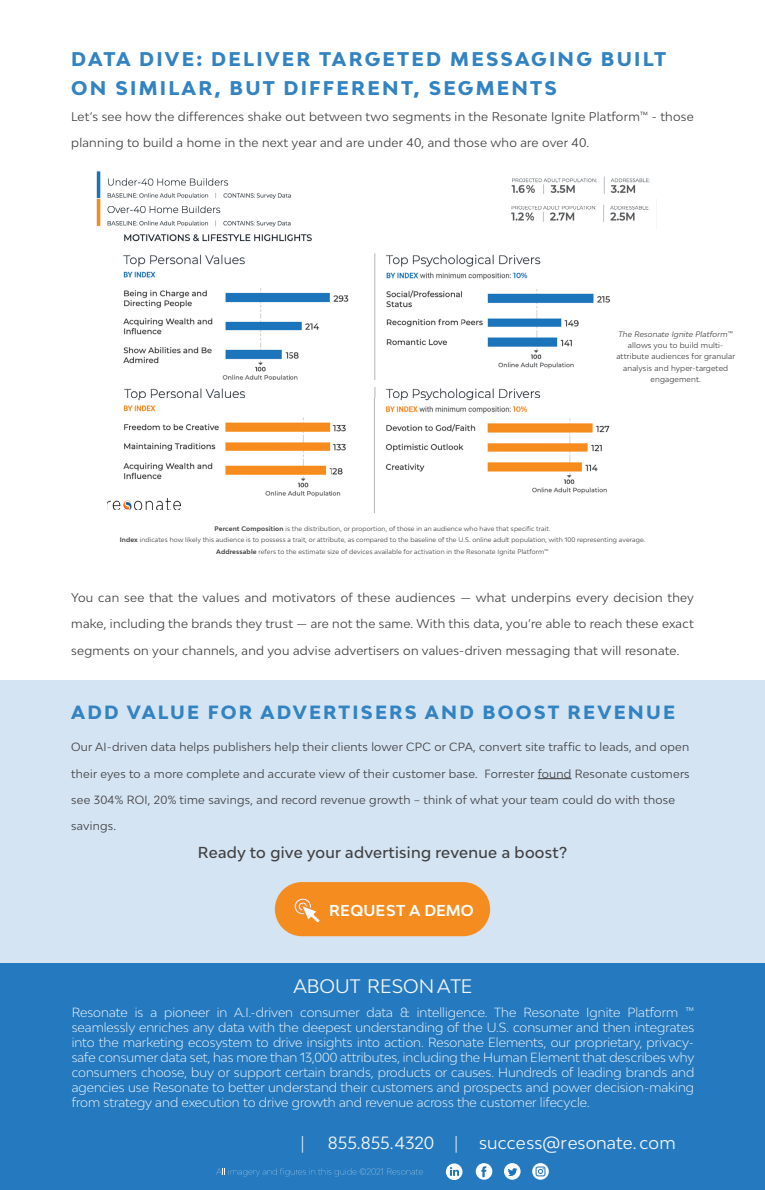
<style>
.page{position:relative;width:765px;height:1190px;background:#fff}
.page>*{position:absolute;margin:0;border:0;box-sizing:border-box;transform-origin:0 0}
.t1{font:800 18.75px/28.8px "Bw Modelica";letter-spacing:.12em;color:#3283c2}
.t2{font:18.5px "Bw Modelica";color:#f7f7f7}
.t3{font:800 18.12px "Bw Modelica";letter-spacing:.12em;color:#3283c2}
.t4{font:16.75px "Bw Modelica";color:#f7f7f7}
.t5{font:300 16.75px "Bw Modelica";color:#f7f7f7}
.t6{font:500 15px "Bw Modelica";letter-spacing:.02em;color:#414042}
.t7{font:700 15px "Bw Modelica";color:#fff}
.t8{font:300 12.5px/15px "Bw Modelica";color:#fff;text-align:justify}
.t9{font:11.88px "Bw Modelica";letter-spacing:.02em;color:#414042}
.t10{font:11.25px "Bw Modelica";letter-spacing:.02em;color:#414042}
.t11{font:7.5px/11.2px "Bw Modelica";letter-spacing:.02em;color:#414042;text-align:center}
.t12{font:italic 7.5px "Bw Modelica";letter-spacing:.02em;color:#414042}
.t13{font:6.25px/11.2px "Bw Modelica";letter-spacing:.02em;color:#414042;text-align:center}
.s1{font-weight:700}
.s2{font-size:11.88px}
.s3{font-weight:300}
</style>
<div class="page">
<div style="left:0;top:964px;width:765px;height:226px;background:#257abf"></div>
<div style="left:0;top:680px;width:765px;height:284px;background:#d4e4f2"></div>
<hr style="left:538px;top:778px;width:34px;height:1px;background:#414042">
<div style="left:446px;top:1163px;width:16px;height:16px;background:#fff;border-radius:50%"></div>
<svg style="left:450px;top:1167px;width:9px;height:9px"></svg>
<div style="left:476px;top:1163px;width:16px;height:16px;background:#fff;border-radius:50%"></div>
<svg style="left:481px;top:1166px;width:5px;height:11px"></svg>
<svg style="left:532px;top:1163px;width:17px;height:16px"></svg>
<div style="left:504px;top:1163px;width:17px;height:16px;background:#fff;border-radius:50%"></div>
<svg style="left:508px;top:1168px;width:9px;height:8px"></svg>
<svg style="left:216px;top:1168px;width:207px;height:9px"></svg>
<img style="left:96px;top:171px;width:554px;height:28px">
<img style="left:96px;top:205px;width:561px;height:22px">
<img style="left:96px;top:199px;width:561px;height:6px">
<img style="left:123px;top:234px;width:168px;height:146px">
<img style="left:291px;top:234px;width:171px;height:146px">
<img style="left:462px;top:254px;width:148px;height:115px">
<img style="left:123px;top:387px;width:487px;height:126px">
<svg style="left:107px;top:500px;width:12px;height:10px"></svg>
<img style="left:119px;top:499px;width:62px;height:11px">
<div style="left:275px;top:882px;width:215px;height:54px;background:#f58c1f;border-radius:27px"></div>
<svg style="left:294px;top:898px;width:26px;height:25px"></svg>
<h1 class="t1" style="left:71px;top:44px;width:596px">DATA DIVE: DELIVER TARGETED MESSAGING BUILT<br>ON SIMILAR, BUT DIFFERENT, SEGMENTS</h1>
<p class="t9" style="left:71px;top:109px;width:624px">Let’s see how the differences shake out between two segments in the Resonate Ignite Platform™ - those</p>
<p class="t9" style="left:71px;top:135px;width:519px">planning to build a home in the next year and are under 40, and those who are over 40.</p>
<p class="t12" style="left:618px;top:329px;width:116px">The Resonate Ignite Platform™</p>
<p class="t11" style="left:616px;top:340px;width:120px">allows you to build multi&shy;attribute audiences for granular analysis and hyper-targeted engagement.</p>
<p class="t13" style="left:120px;top:523px;width:527px"><span class="s1">Percent Composition</span> is the distribution, or proportion, of those in an audience who have that specific trait.<br><span class="s1">Index</span> indicates how likely this audience is to possess a trait, or attribute, as compared to the baseline of the U.S. online adult population, with 100 representing average.<br><span class="s1">Addressable</span> refers to the estimate size of devices available for activation in the Resonate Ignite Platform™</p>
<p class="t9" style="left:71px;top:590px;width:624px">You can see that the values and motivators of these audiences — what underpins every decision they</p>
<p class="t9" style="left:71px;top:616px;width:624px">make, including the brands they trust — are not the same. With this data, you’re able to reach these exact</p>
<p class="t9" style="left:71px;top:643px;width:610px">segments on your channels, and you advise advertisers on values-driven messaging that will resonate.</p>
<h3 class="t3" style="left:71px;top:700px;width:605px">ADD VALUE FOR ADVERTISERS AND BOOST REVENUE</h3>
<p class="t10" style="left:71px;top:740px;width:619px">Our AI-driven data helps publishers help their clients lower CPC or CPA, convert site traffic to leads, and open</p>
<p class="t10" style="left:71px;top:766px;width:620px">their eyes to a more complete and accurate view of their customer base. Forrester found Resonate customers</p>
<p class="t10" style="left:71px;top:792px;width:605px">see 304% ROI, 20% time savings, and record revenue growth – think of what your team could do with those</p>
<p class="t10" style="left:71px;top:819px;width:46px">savings<span class="s2">.</span></p>
<p class="t6" style="left:198px;top:842px;width:371px">Ready to give your advertising revenue a boost?</p>
<p class="t7" style="left:329px;top:900px;width:146px">REQUEST A DEMO</p>
<h2 class="t2" style="left:294px;top:974px;width:181px">ABOUT RESON ATE</h2>
<p class="t8" style="left:72px;top:1005px;width:624px">Resonate is a pioneer in A.I.-driven consumer data &amp; intelligence. The Resonate Ignite Platform ™ seamlessly enriches any data with the deepest understanding of the U.S. consumer and then integrates into the marketing ecosystem to drive insights into action. Resonate Elements, our proprietary, privacy&shy;safe consumer data set, has more than 13,000 attributes, including the Human Element that describes why consumers choose, buy or support certain brands, products or causes. Hundreds of leading brands and agencies use Resonate to better understand their customers and prospects and power decision-making from strategy and execution to drive growth and revenue across the customer lifecycle.</p>
<h3 class="t5" style="left:301px;top:1132px;width:6px">|</h3>
<h3 class="t4" style="left:328px;top:1132px;width:349px">855.855.4320 <span class="s3">|</span> success@resonate. com</h3>
</div>
